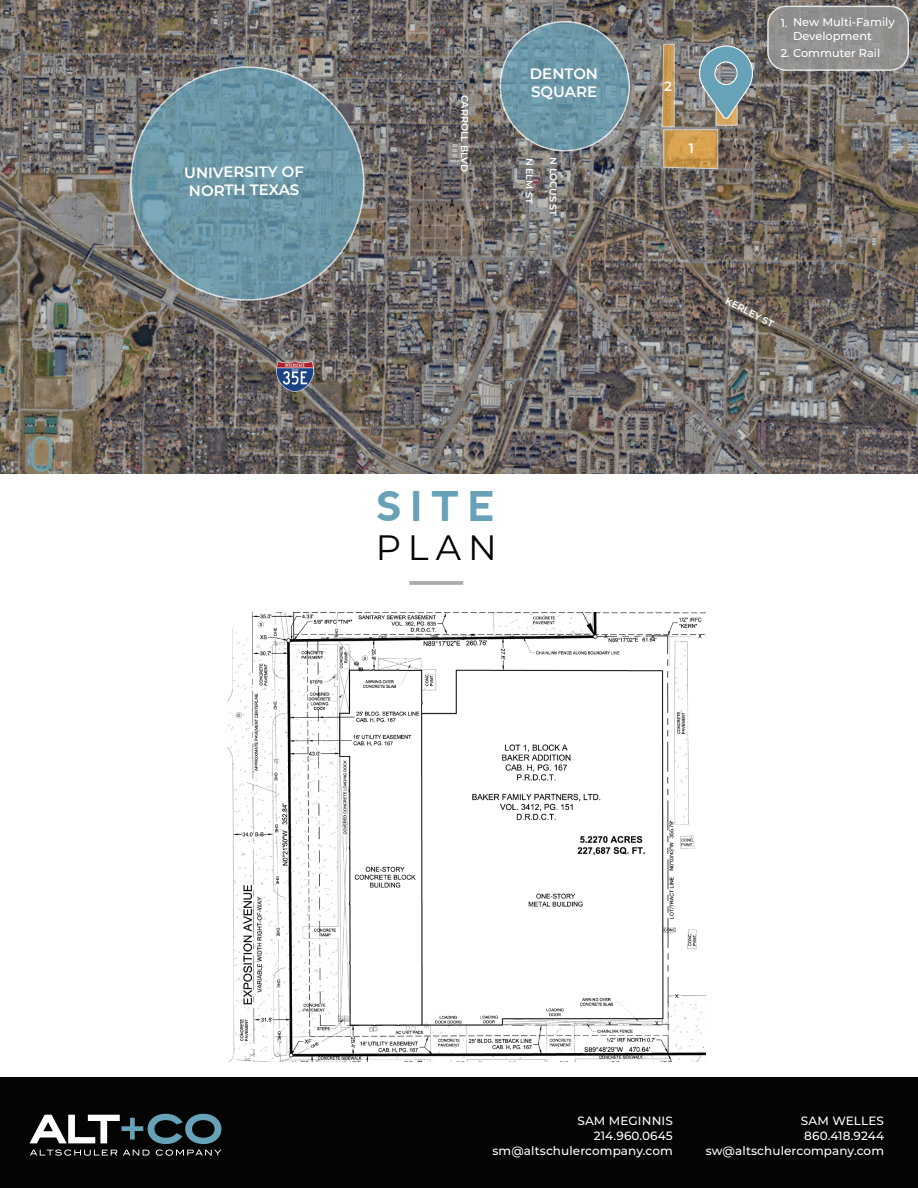
<style>
.page{position:relative;width:918px;height:1188px;background:#fff}
.page>*{position:absolute;margin:0;border:0;box-sizing:border-box;transform-origin:0 0}
.t1{font:700 40.95px "nevis";color:#67a2b8}
.t2{font:35.25px "Montserrat";color:#040503}
.t3{font:100 15px/18px "Montserrat";letter-spacing:-.005em;color:#fff;text-align:center}
.t4{font:100 13.5px "Montserrat";color:#fff}
.t5{font:500 12px/15px "Montserrat";letter-spacing:.01em;color:#fff;text-align:right}
.t6{font:100 11.4px/13.6px "Montserrat";color:#fff}
.t7{font:100 9.6px "Montserrat";letter-spacing:-.01em;color:#fff}
</style>
<div class="page">
<div style="left:0;top:1077px;width:918px;height:111px;background:#040503"></div>
<svg style="left:29px;top:1114px;width:192px;height:42px"></svg>
<svg style="left:0;top:0;width:918px;height:474px;background:#6f6965"></svg>
<svg style="left:662px;top:44px;width:91px;height:125px;background:#948e7b"></svg>
<div style="left:768px;top:6px;width:140px;height:64px;background:#91908e;border-radius:18px"></div>
<div style="left:767px;top:6px;width:142px;height:65px;border:2px solid #fff;border-radius:18px"></div>
<hr style="left:409px;top:581px;width:54px;height:4px;background:#acacac">
<img style="left:227px;top:612px;width:479px;height:450px">
<svg style="left:131px;top:67px;width:233px;height:233px;background:#6c97a7"></svg>
<img style="left:276px;top:362px;width:38px;height:30px">
<svg style="left:500px;top:22px;width:129px;height:129px;background:#6d98a9"></svg>
<p class="t3" style="left:184px;top:163px;width:121px">UNIVERSITY OF<br>NORTH TEXAS</p>
<p class="t7" style="left:471px;top:95px;width:79px;rotate:90deg">CARROLL BLVD</p>
<p class="t3" style="left:530px;top:64px;width:70px;text-align:left">DENTON<br>SQUARE</p>
<p class="t7" style="left:536px;top:158px;width:48px;rotate:90deg">N ELM ST</p>
<p class="t7" style="left:560px;top:157px;width:60px;rotate:90deg">N LOCUS ST</p>
<h1 class="t1" style="left:376px;top:483px;width:121px">SITE</h1>
<h2 class="t2" style="left:376px;top:523px;width:122px">PLAN</h2>
<p class="t4" style="left:664px;top:78px;width:9px">2</p>
<p class="t4" style="left:689px;top:139px;width:7px">1</p>
<p class="t6" style="left:793px;top:15px;width:103px">New Multi-Family<br>Development</p>
<p class="t6" style="left:781px;top:46px;width:101px">2. Commuter Rail</p>
<p class="t6" style="left:781px;top:16px;width:8px">1.</p>
<p class="t7" style="left:729px;top:294px;width:55px;rotate:27deg">KERLEY ST</p>
<p class="t5" style="left:492px;top:1113px;width:182px">SAM MEGINNIS<br>214.960.0645 sm@altschulercompany.com</p>
<p class="t5" style="left:706px;top:1113px;width:180px">SAM WELLES<br>860.418.9244 sw@altschulercompany.com</p>
</div>
